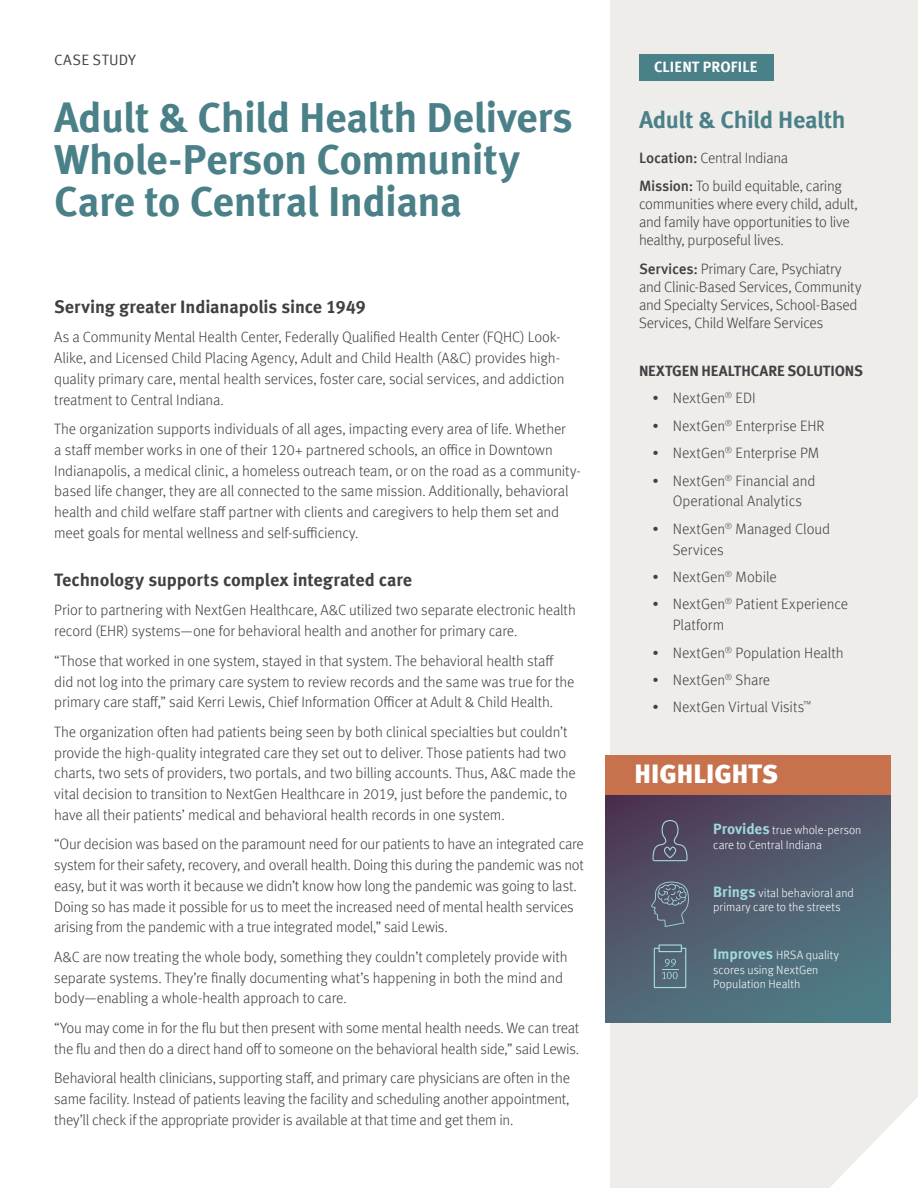
<style>
.page{position:relative;width:918px;height:1188px;background:#fff}
.page>*{position:absolute;margin:0;border:0;box-sizing:border-box;transform-origin:0 0}
.t1{font:700 42px/42px "Meta Offc";letter-spacing:-.015em;color:#4a8088}
.t2{font:900 26.25px "Meta Offc";color:#fff}
.t3{font:700 24px "Meta Offc";letter-spacing:-.02em;color:#4a8088}
.t4{font:700 18px "Meta Offc";letter-spacing:-.005em;color:#414042}
.t5{font:300 15px/20.7px "Meta Offc";letter-spacing:-.01em;color:#414042}
.t6{font:700 15px "Meta Offc";letter-spacing:-.01em;color:#414042}
.t7{font:700 15px "Meta Offc";letter-spacing:.01em;color:#fff}
.t8{font:15px "Meta Offc Norm";letter-spacing:.025em;color:#414042}
.t9{font:300 12px/14.4px "Meta Offc";letter-spacing:.005em;color:#fff}
.s1{font-weight:500}
.s2{font-weight:700;font-size:15px;color:#a0d9d9}
</style>
<div class="page">
<div style="left:610px;top:0;width:308px;height:1188px;background:#efedea"></div>
<div style="left:639px;top:54px;width:134px;height:26px;background:#4a8088"></div>
<svg style="left:606px;top:795px;width:285px;height:228px;background:#505e70"></svg>
<div style="left:606px;top:755px;width:285px;height:40px;background:#c7724d"></div>
<svg style="left:830px;top:1097px;width:88px;height:91px"></svg>
<svg style="left:652px;top:820px;width:36px;height:41px"></svg>
<svg style="left:651px;top:882px;width:38px;height:45px;background:#5e6a7b"></svg>
<svg style="left:654px;top:944px;width:32px;height:44px"></svg>
<p class="t8" style="left:54px;top:52px;width:84px">CASE STUDY</p>
<p class="t7" style="left:654px;top:58px;width:105px">CLIENT PROFILE</p>
<h1 class="t1" style="left:54px;top:98px;width:520px">Adult &amp; Child Health Delivers<br>Whole-Person Community<br>Care to Central Indiana</h1>
<h3 class="t3" style="left:639px;top:105px;width:208px">Adult &amp; Child Health</h3>
<p class="t5" style="left:639px;top:144px;width:204px;line-height:28.5px"><span class="s1">Location:</span> Central Indiana<br><span class="s1">Mission:</span> To build equitable, caring</p>
<p class="t5" style="left:639px;top:196px;width:221px;line-height:18px">communities where every child, adult, and family have opportunities to live healthy, purposeful lives.</p>
<p class="t5" style="left:639px;top:260px;width:224px;line-height:18px"><span class="s1">Services:</span> Primary Care, Psychiatry and Clinic-Based Services, Community and Specialty Services, School-Based Services, Child Welfare Services</p>
<p class="t6" style="left:639px;top:362px;width:226px">NEXTGEN HEALTHCARE SOLUTIONS</p>
<p class="t5" style="left:652px;top:388px;width:105px">• NextGen<sup>®</sup> EDI</p>
<p class="t5" style="left:653px;top:416px;width:174px">• NextGen<sup>®</sup> Enterprise EHR</p>
<p class="t5" style="left:653px;top:443px;width:168px">• NextGen<sup>®</sup> Enterprise PM</p>
<p class="t5" style="left:653px;top:471px;width:164px;text-align:center">• NextGen<sup>®</sup> Financial and<br>Operational Analytics</p>
<p class="t5" style="left:673px;top:519px;width:159px;text-indent:-20px">• NextGen<sup>®</sup> Managed Cloud<br>Services</p>
<p class="t5" style="left:653px;top:567px;width:126px">• NextGen<sup>®</sup> Mobile</p>
<p class="t5" style="left:673px;top:594px;width:177px;text-indent:-20px">• NextGen<sup>®</sup> Patient Experience<br>Platform</p>
<p class="t5" style="left:653px;top:642px;width:193px">• NextGen<sup>®</sup> Population Health</p>
<p class="t5" style="left:653px;top:670px;width:119px">• NextGen<sup>®</sup> Share</p>
<p class="t5" style="left:653px;top:697px;width:160px">• NextGen Virtual Visits<sup>™</sup></p>
<p class="t4" style="left:54px;top:296px;width:313px">Serving greater Indianapolis since 1949</p>
<p class="t5" style="left:54px;top:327px;width:512px">As a Community Mental Health Center, Federally Qualified Health Center (FQHC) Look-Alike, and Licensed Child Placing Agency, Adult and Child Health (A&amp;C) provides high&shy;quality primary care, mental health services, foster care, social services, and addiction treatment to Central Indiana.</p>
<p class="t5" style="left:54px;top:419px;width:528px">The organization supports individuals of all ages, impacting every area of life. Whether<br>a staff member works in one of their 120+ partnered schools, an office in Downtown Indianapolis, a medical clinic, a homeless outreach team, or on the road as a community&shy;based life changer, they are all connected to the same mission. Additionally, behavioral health and child welfare staff partner with clients and caregivers to help them set and meet goals for mental wellness and self-sufficiency.</p>
<p class="t4" style="left:54px;top:569px;width:359px">Technology supports complex integrated care</p>
<p class="t5" style="left:54px;top:600px;width:523px">Prior to partnering with NextGen Healthcare, A&amp;C utilized two separate electronic health record (EHR) systems—one for behavioral health and another for primary care.</p>
<p class="t5" style="left:54px;top:651px;width:522px">“Those that worked in one system, stayed in that system. The behavioral health staff did not log into the primary care system to review records and the same was true for the primary care staff,” said Kerri Lewis, Chief Information Officer at Adult &amp; Child Health.</p>
<p class="t5" style="left:54px;top:722px;width:523px">The organization often had patients being seen by both clinical specialties but couldn’t provide the high-quality integrated care they set out to deliver. Those patients had two charts, two sets of providers, two portals, and two billing accounts. Thus, A&amp;C made the vital decision to transition to NextGen Healthcare in 2019, just before the pandemic, to have all their patients’ medical and behavioral health records in one system.</p>
<p class="t5" style="left:54px;top:834px;width:531px">“Our decision was based on the paramount need for our patients to have an integrated care system for their safety, recovery, and overall health. Doing this during the pandemic was not easy, but it was worth it because we didn’t know how long the pandemic was going to last.<br>Doing so has made it possible for us to meet the increased need of mental health services arising from the pandemic with a true integrated model,” said Lewis.</p>
<p class="t5" style="left:54px;top:947px;width:515px">A&amp;C are now treating the whole body, something they couldn’t completely provide with separate systems. They’re finally documenting what’s happening in both the mind and body—enabling a whole-health approach to care.</p>
<p class="t5" style="left:54px;top:1018px;width:526px">“You may come in for the flu but then present with some mental health needs. We can treat the flu and then do a direct hand off to someone on the behavioral health side,” said Lewis.</p>
<p class="t5" style="left:54px;top:1068px;width:517px;text-align:justify">Behavioral health clinicians, supporting staff, and primary care physicians are often in the same facility. Instead of patients leaving the facility and scheduling another appointment, they’ll check if the appropriate provider is available at that time and get them in.</p>
<h2 class="t2" style="left:635px;top:759px;width:145px">HIGHLIGHTS</h2>
<p class="t9" style="left:713px;top:823px;width:150px"><span class="s2">Provides</span> true whole-person care to Central Indiana</p>
<p class="t9" style="left:713px;top:886px;width:142px"><span class="s2">Brings</span> vital behavioral and primary care to the streets</p>
<p class="t9" style="left:713px;top:948px;width:127px"><span class="s2">Improves</span> HRSA quality scores using NextGen<br>Population Health</p>
</div>
